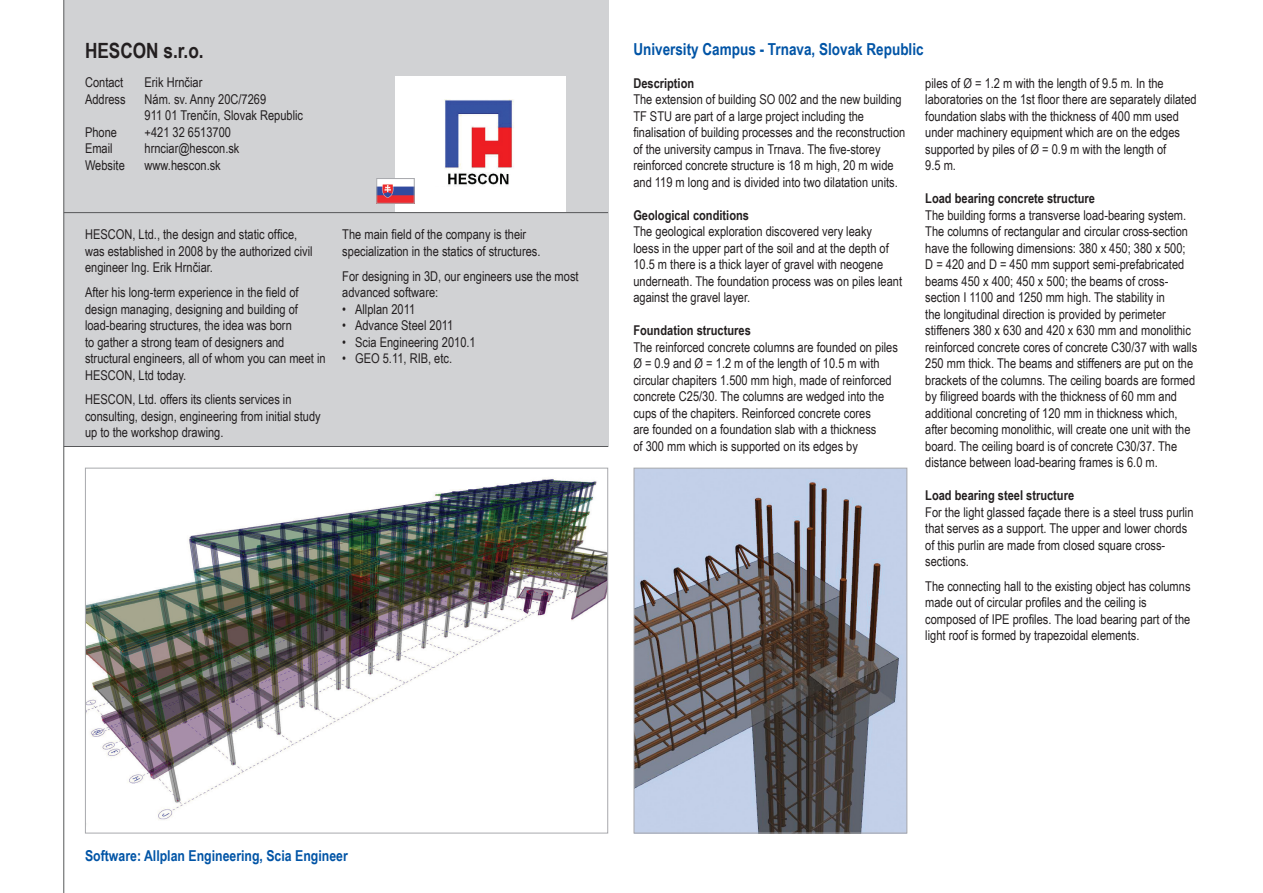
<style>
.page{position:relative;width:1263px;height:893px;background:#fff}
.page>*{position:absolute;margin:0;border:0;box-sizing:border-box;transform-origin:0 0}
.Company_Name{font:700 21px "Arial Narrow";color:#231f20}
.Project_Title{font:700 16.5px "Arial Narrow";color:#0154a6}
.Software_Used{font:700 15px "Arial Narrow";color:#0154a6}
.Project_Text{font:13.5px/16.5px "Arial Narrow";color:#231f20}
.Company_Description{font:13.5px/16.5px "Arial Narrow";color:#231f20}
.Project_Text_White{font:13.5px/16.5px "Arial Narrow";color:#231f20}
.Company_Contact{font:13.5px "Arial Narrow";color:#231f20}
.Project_Title_Text{font:700 13.5px "Arial Narrow";color:#231f20}
</style>
<div class="page">
<div style="left:64px;top:0;width:544px;height:446px;background:#d1d2d4"></div>
<hr style="left:63px;top:0;width:1px;height:893px;background:#57585a">
<hr style="left:64px;top:212px;width:544px;height:1px;background:#57585a">
<hr style="left:64px;top:446px;width:544px;height:1px;background:#57585a">
<svg style="left:395px;top:77px;width:171px;height:135px"></svg>
<img style="left:433px;top:100px;width:95px;height:88px">
<img style="left:378px;top:180px;width:35px;height:22px">
<div style="left:376px;top:178px;width:39px;height:26px;border:1px solid #a8a9ad"></div>
<img style="left:87px;top:478px;width:519px;height:342px">
<img style="left:636px;top:470px;width:269px;height:361px">
<div style="left:634px;top:468px;width:273px;height:365px;border:1px solid #a8a9ad"></div>
<p class="Company_Name" style="left:85px;top:35px;width:120px">HESCON s.r.o.</p>
<p class="Company_Contact" style="left:85px;top:72px;width:40px">Contact</p>
<p class="Company_Contact" style="left:145px;top:72px;width:59px">Erik Hrnčiar</p>
<p class="Company_Contact" style="left:85px;top:89px;width:42px">Address</p>
<p class="Company_Contact" style="left:145px;top:89px;width:123px">Nám. sv. Anny 20C/7269</p>
<p class="Company_Contact" style="left:145px;top:105px;width:160px">911 01 Trenčín, Slovak Republic</p>
<p class="Company_Contact" style="left:85px;top:122px;width:34px">Phone</p>
<p class="Company_Contact" style="left:145px;top:122px;width:88px">+421 32 6513700</p>
<p class="Company_Contact" style="left:85px;top:138px;width:29px">Email</p>
<p class="Company_Contact" style="left:145px;top:138px;width:96px">hrnciar@hescon.sk</p>
<p class="Company_Contact" style="left:85px;top:155px;width:41px">Website</p>
<p class="Company_Contact" style="left:145px;top:155px;width:78px">www.hescon.sk</p>
<p class="Company_Description" style="left:85px;top:226px;width:229px">HESCON, Ltd., the design and static office, was established in 2008 by the authorized civil engineer Ing. Erik Hrnčiar.</p>
<p class="Company_Description" style="left:85px;top:284px;width:242px">After his long-term experience in the field of design managing, designing and building of load-bearing structures, the idea was born<br>to gather a strong team of designers and structural engineers, all of whom you can meet in HESCON, Ltd today.</p>
<p class="Company_Description" style="left:85px;top:391px;width:237px">HESCON, Ltd. offers its clients services in consulting, design, engineering from initial study up to the workshop drawing.</p>
<p class="Company_Description" style="left:342px;top:226px;width:200px">The main field of the company is their specialization in the statics of structures.</p>
<p class="Company_Description" style="left:342px;top:267px;width:238px">For designing in 3D, our engineers use the most advanced software:</p>
<p class="Company_Description" style="left:342px;top:300px;width:74px">• Allplan 2011</p>
<p class="Company_Description" style="left:342px;top:317px;width:113px">• Advance Steel 2011</p>
<p class="Company_Description" style="left:342px;top:333px;width:135px">• Scia Engineering 2010.1</p>
<p class="Company_Description" style="left:342px;top:350px;width:111px">• GEO 5.11, RIB, etc.</p>
<p class="Project_Title" style="left:633px;top:36px;width:292px">University Campus - Trnava, Slovak Republic</p>
<p class="Project_Title_Text" style="left:633px;top:73px;width:62px">Description</p>
<p class="Project_Text" style="left:633px;top:91px;width:273px">The extension of building SO 002 and the new building TF STU are part of a large project including the finalisation of building processes and the reconstruction of the university campus in Trnava. The five-storey reinforced concrete structure is 18 m high, 20 m wide and 119 m long and is divided into two dilatation units.</p>
<p class="Project_Title_Text" style="left:633px;top:205px;width:117px">Geological conditions</p>
<p class="Project_Text" style="left:633px;top:223px;width:270px">The geological exploration discovered very leaky<br>loess in the upper part of the soil and at the depth of 10.5 m there is a thick layer of gravel with neogene underneath. The foundation process was on piles leant against the gravel layer.</p>
<p class="Project_Title_Text" style="left:633px;top:320px;width:119px">Foundation structures</p>
<p class="Project_Text" style="left:633px;top:338px;width:266px">The reinforced concrete columns are founded on piles Ø = 0.9 and Ø = 1.2 m of the length of 10.5 m with circular chapiters 1.500 mm high, made of reinforced concrete C25/30. The columns are wedged into the cups of the chapiters. Reinforced concrete cores<br>are founded on a foundation slab with a thickness<br>of 300 mm which is supported on its edges by</p>
<p class="Project_Text" style="left:925px;top:74px;width:273px">piles of Ø = 1.2 m with the length of 9.5 m. In the laboratories on the 1st floor there are separately dilated foundation slabs with the thickness of 400 mm used under machinery equipment which are on the edges supported by piles of Ø = 0.9 m with the length of<br>9.5 m.</p>
<p class="Project_Title_Text" style="left:925px;top:188px;width:171px">Load bearing concrete structure</p>
<p class="Project_Text" style="left:925px;top:206px;width:273px">The building forms a transverse load-bearing system.<br>The columns of rectangular and circular cross-section have the following dimensions: 380 x 450; 380 x 500;<br>D = 420 and D = 450 mm support semi-prefabricated beams 450 x 400; 450 x 500; the beams of cross&shy;section I 1100 and 1250 mm high. The stability in<br>the longitudinal direction is provided by perimeter stiffeners 380 x 630 and 420 x 630 mm and monolithic reinforced concrete cores of concrete C30/37 with walls 250 mm thick. The beams and stiffeners are put on the brackets of the columns. The ceiling boards are formed by filigreed boards with the thickness of 60 mm and additional concreting of 120 mm in thickness which, after becoming monolithic, will create one unit with the board. The ceiling board is of concrete C30/37. The distance between load-bearing frames is 6.0 m.</p>
<p class="Project_Title_Text" style="left:925px;top:485px;width:150px">Load bearing steel structure</p>
<p class="Project_Text" style="left:925px;top:503px;width:270px">For the light glassed façade there is a steel truss purlin that serves as a support. The upper and lower chords of this purlin are made from closed square cross&shy;sections.</p>
<p class="Project_Text_White" style="left:925px;top:577px;width:267px">The connecting hall to the existing object has columns made out of circular profiles and the ceiling is composed of IPE profiles. The load bearing part of the light roof is formed by trapezoidal elements.</p>
<p class="Software_Used" style="left:85px;top:845px;width:264px">Software: Allplan Engineering, Scia Engineer</p>
</div>
